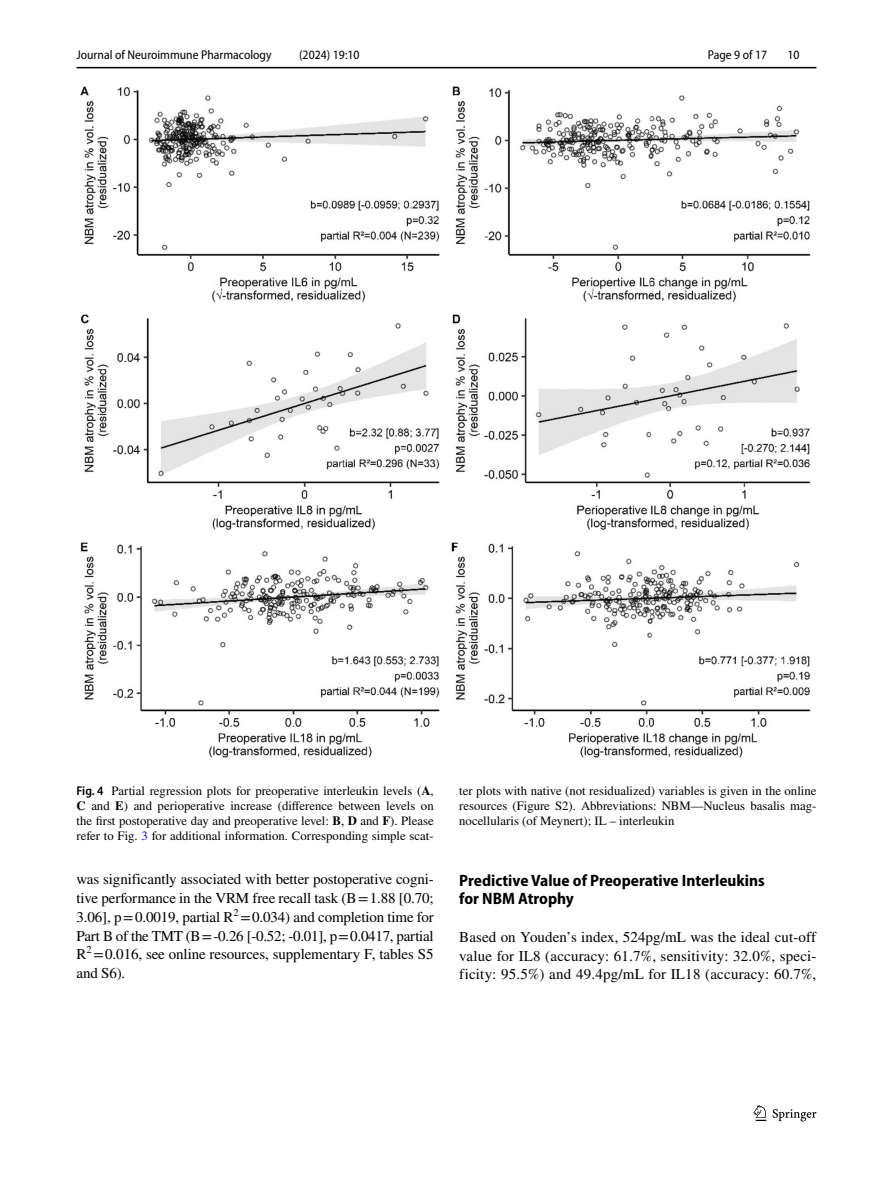
<style>
.page{position:relative;width:893px;height:1187px;background:#fff}
.page>*{position:absolute;margin:0;border:0;box-sizing:border-box;transform-origin:0 0}
.t1{font:700 semi-condensed 16.5px/18.8px "Myriad Pro";color:#000}
.t2{font:15px/18.8px "STIX";letter-spacing:.005em;color:#000;text-align:justify}
.t3{font:12.75px/15px "STIX";color:#000;text-align:justify}
.t4{font:semi-condensed 12.75px "Myriad Pro";color:#000}
.s1{font-family:"Myriad Pro";font-weight:600;font-stretch:semi-condensed}
.s2{font-weight:700}
.s3{color:#00f}
</style>
<div class="page">
<hr style="left:77px;top:67px;width:739px;height:1px;background:#000">
<svg style="left:753px;top:1105px;width:13px;height:15px"></svg>
<svg style="left:773px;top:1109px;width:43px;height:12px"></svg>
<img style="left:80px;top:87px;width:731px;height:671px">
<p class="t4" style="left:77px;top:48px;width:197px">Journal of Neuroimmune Pharmacology</p>
<p class="t4" style="left:299px;top:48px;width:62px">(2024) 19:10</p>
<p class="t4" style="left:708px;top:48px;width:61px">Page 9 of 17</p>
<p class="t4" style="left:787px;top:48px;width:14px">10</p>
<p class="t3" style="left:77px;top:784px;width:359px"><span class="s1">Fig. 4</span> Partial regression plots for preoperative interleukin levels (<span class="s2">A</span>, <span class="s2">C</span> and <span class="s2">E</span>) and perioperative increase (difference between levels on the first postoperative day and preoperative level: <span class="s2">B</span>, <span class="s2">D</span> and <span class="s2">F</span>). Please refer to Fig. <span class="s3">3</span> for additional information. Corresponding simple scat-</p>
<p class="t3" style="left:459px;top:784px;width:359px">ter plots with native (not residualized) variables is given in the online resources (Figure S2). Abbreviations: NBM—Nucleus basalis mag&shy;nocellularis (of Meynert); IL – interleukin</p>
<p class="t2" style="left:77px;top:871px;width:359px">was significantly associated with better postoperative cogni&shy;tive performance in the VRM free recall task (B=1.88 [0.70; 3.06], p=0.0019, partial R<sup>2</sup> =0.034) and completion time for Part B of the TMT (B=-0.26 [-0.52; -0.01], p=0.0417, partial R<sup>2</sup> =0.016, see online resources, supplementary F, tables S5 and S6).</p>
<p class="t1" style="left:459px;top:870px;width:307px">Predictive Value of Preoperative Interleukins for NBM Atrophy</p>
<p class="t2" style="left:459px;top:928px;width:359px">Based on Youden’s index, 524pg/mL was the ideal cut-off value for IL8 (accuracy: 61.7%, sensitivity: 32.0%, speci&shy;ficity: 95.5%) and 49.4pg/mL for IL18 (accuracy: 60.7%,</p>
</div>
